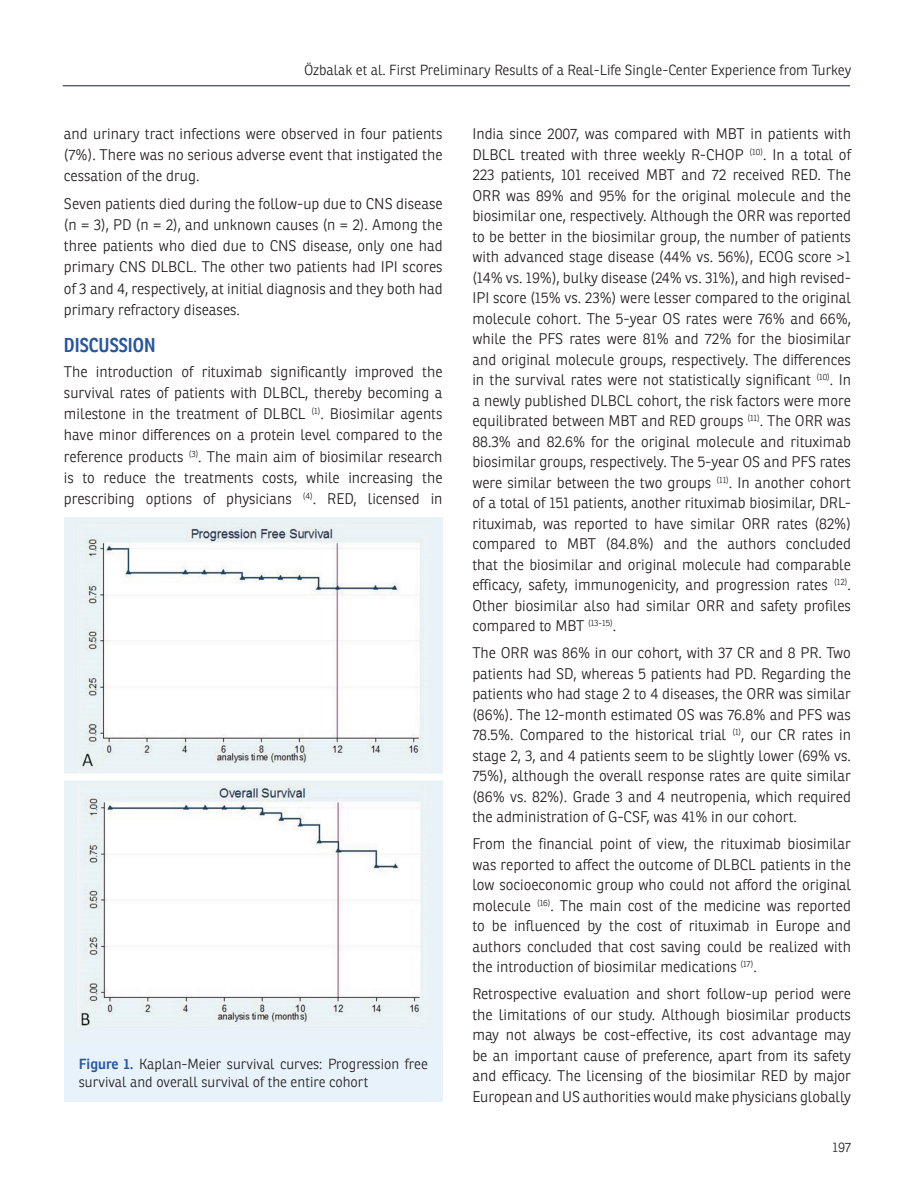
<style>
.page{position:relative;width:915px;height:1191px;background:#fff}
.page>*{position:absolute;margin:0;border:0;box-sizing:border-box;transform-origin:0 0}
.ANA_BASLIK{font:600 19.5px "Ronnia Cond";color:#2654a4}
.YAZI{font:300 15px/20.5px "Ronnia";color:#231f20;text-align:justify}
.RESİM-ALTI{font:300 14.25px/18px "Ronnia";color:#231f20}
.t1{font:300 13.5px "Ronnia";color:#231f20}
.s1{font-weight:600;color:#2654a4}
</style>
<div class="page">
<hr style="left:63px;top:85px;width:786px;height:1px;background:#2654a4">
<div style="left:64px;top:1043px;width:378px;height:58px;background:#e8f2fa"></div>
<img style="left:64px;top:517px;width:378px;height:525px">
<p class="RESİM-ALTI" style="left:304px;top:61px;width:548px">Özbalak et al. First Preliminary Results of a Real-Life Single-Center Experience from Turkey</p>
<p class="YAZI" style="left:64px;top:123px;width:380px;line-height:21.1px">and urinary tract infections were observed in four patients (7%). There was no serious adverse event that instigated the cessation of the drug.</p>
<p class="YAZI" style="left:64px;top:193px;width:380px;line-height:21.1px">Seven patients died during the follow-up due to CNS disease (n = 3), PD (n = 2), and unknown causes (n = 2). Among the three patients who died due to CNS disease, only one had primary CNS DLBCL. The other two patients had IPI scores of 3 and 4, respectively, at initial diagnosis and they both had primary refractory diseases.</p>
<p class="ANA_BASLIK" style="left:64px;top:333px;width:93px">DISCUSSION</p>
<p class="YAZI" style="left:64px;top:361px;width:380px;line-height:21.1px">The introduction of rituximab significantly improved the survival rates of patients with DLBCL, thereby becoming a milestone in the treatment of DLBCL <sup>(1)</sup>. Biosimilar agents have minor differences on a protein level compared to the reference products <sup>(3)</sup>. The main aim of biosimilar research is to reduce the treatments costs, while increasing the prescribing options of physicians <sup>(4)</sup>. RED, licensed in</p>
<p class="RESİM-ALTI" style="left:79px;top:1054px;width:350px"><span class="s1">Figure 1.</span> Kaplan-Meier survival curves: Progression free survival and overall survival of the entire cohort</p>
<p class="YAZI" style="left:472px;top:123px;width:380px">India since 2007, was compared with MBT in patients with DLBCL treated with three weekly R-CHOP <sup>(10)</sup>. In a total of 223 patients, 101 received MBT and 72 received RED. The ORR was 89% and 95% for the original molecule and the biosimilar one, respectively. Although the ORR was reported to be better in the biosimilar group, the number of patients with advanced stage disease (44% vs. 56%), ECOG score &gt;1 (14% vs. 19%), bulky disease (24% vs. 31%), and high revised-IPI score (15% vs. 23%) were lesser compared to the original molecule cohort. The 5-year OS rates were 76% and 66%, while the PFS rates were 81% and 72% for the biosimilar and original molecule groups, respectively. The differences in the survival rates were not statistically significant <sup>(10)</sup>. In a newly published DLBCL cohort, the risk factors were more equilibrated between MBT and RED groups <sup>(11)</sup>. The ORR was 88.3% and 82.6% for the original molecule and rituximab biosimilar groups, respectively. The 5-year OS and PFS rates were similar between the two groups <sup>(11)</sup>. In another cohort of a total of 151 patients, another rituximab biosimilar, DRL&shy;rituximab, was reported to have similar ORR rates (82%) compared to MBT (84.8%) and the authors concluded that the biosimilar and original molecule had comparable efficacy, safety, immunogenicity, and progression rates <sup>(12)</sup>.<br>Other biosimilar also had similar ORR and safety profiles compared to MBT <sup>(13-15)</sup>.</p>
<p class="YAZI" style="left:472px;top:642px;width:380px">The ORR was 86% in our cohort, with 37 CR and 8 PR. Two patients had SD, whereas 5 patients had PD. Regarding the patients who had stage 2 to 4 diseases, the ORR was similar (86%). The 12-month estimated OS was 76.8% and PFS was 78.5%. Compared to the historical trial <sup>(1)</sup>, our CR rates in stage 2, 3, and 4 patients seem to be slightly lower (69% vs.<br>75%), although the overall response rates are quite similar (86% vs. 82%). Grade 3 and 4 neutropenia, which required the administration of G-CSF, was 41% in our cohort.</p>
<p class="YAZI" style="left:472px;top:833px;width:380px">From the financial point of view, the rituximab biosimilar was reported to affect the outcome of DLBCL patients in the low socioeconomic group who could not afford the original molecule <sup>(16)</sup>. The main cost of the medicine was reported to be influenced by the cost of rituximab in Europe and authors concluded that cost saving could be realized with the introduction of biosimilar medications <sup>(17)</sup>.</p>
<p class="YAZI" style="left:472px;top:983px;width:380px">Retrospective evaluation and short follow-up period were the limitations of our study. Although biosimilar products may not always be cost-effective, its cost advantage may be an important cause of preference, apart from its safety and efficacy. The licensing of the biosimilar RED by major European and US authorities would make physicians globally</p>
<p class="t1" style="left:832px;top:1139px;width:20px">197</p>
</div>
